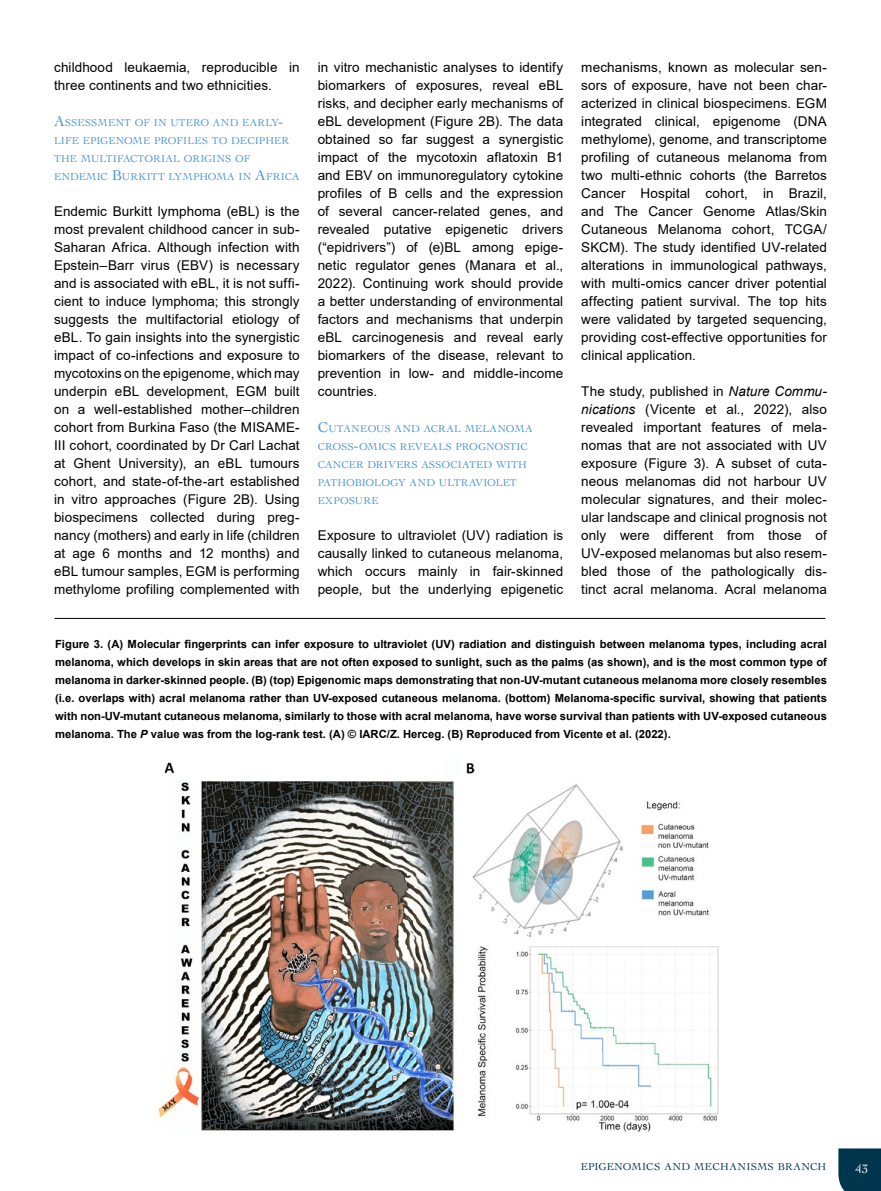
<style>
.page{position:relative;width:881px;height:1191px;background:#fff}
.page>*{position:absolute;margin:0;border:0;box-sizing:border-box;transform-origin:0 0}
.Text_para{font:13.5px/18px "Arial";letter-spacing:.01em;color:#000;text-align:justify}
.t1{font:12.75px "Cochin LT Std";color:#fff}
.t2{font:700 11.25px/18px "Arial";color:#000;text-align:justify}
.Head_A_-_med{font:10.5px/18px "Cochin LT Std";letter-spacing:.01em;color:#4a96d2}
.t3{font:10.5px "Cochin LT Std";letter-spacing:.025em;color:#00354e}
.s1{font-size:15px}
.s2{font-style:italic}
</style>
<div class="page">
<div style="left:838px;top:1148px;width:42px;height:43px;background:#00354e"></div>
<hr style="left:55px;top:618px;width:770px;height:1px;background:#000">
<img style="left:158px;top:762px;width:561px;height:370px">
<p class="Text_para" style="left:54px;top:58px;width:247px">childhood leukaemia, reproducible in three continents and two ethnicities.</p>
<p class="Head_A_-_med" style="left:54px;top:114px;width:247px"><span class="s1">A</span>SSESSMENT OF IN UTERO AND EARLY<span class="s1">-</span>LIFE EPIGENOME PROFILES TO DECIPHER THE MULTIFACTORIAL ORIGINS OF ENDEMIC <span class="s1">B</span>URKITT LYMPHOMA IN <span class="s1">A</span>FRICA</p>
<p class="Text_para" style="left:54px;top:202px;width:247px">Endemic Burkitt lymphoma (eBL) is the most prevalent childhood cancer in sub-Saharan Africa. Although infection with Epstein–Barr virus (EBV) is necessary and is associated with eBL, it is not suffi&shy;cient to induce lymphoma; this strongly suggests the multifactorial etiology of eBL. To gain insights into the synergistic impact of co-infections and exposure to mycotoxins on the epigenome, which may underpin eBL development, EGM built on a well-established mother–children cohort from Burkina Faso (the MISAME-III cohort, coordinated by Dr Carl Lachat at Ghent University), an eBL tumours cohort, and state-of-the-art established in vitro approaches (Figure 2B). Using biospecimens collected during preg&shy;nancy (mothers) and early in life (children at age 6 months and 12 months) and eBL tumour samples, EGM is performing methylome profiling complemented with</p>
<p class="Text_para" style="left:317px;top:58px;width:247px">in vitro mechanistic analyses to identify biomarkers of exposures, reveal eBL risks, and decipher early mechanisms of eBL development (Figure 2B). The data obtained so far suggest a synergistic impact of the mycotoxin aflatoxin B1 and EBV on immunoregulatory cytokine profiles of B cells and the expression of several cancer-related genes, and revealed putative epigenetic drivers (“epidrivers”) of (e)BL among epige&shy;netic regulator genes (Manara et al., 2022). Continuing work should provide a better understanding of environmental factors and mechanisms that underpin eBL carcinogenesis and reveal early biomarkers of the disease, relevant to prevention in low- and middle-income countries.</p>
<p class="Head_A_-_med" style="left:317px;top:420px;width:216px"><span class="s1">C</span>UTANEOUS AND ACRAL MELANOMA<br>CROSS<span class="s1">-</span>OMICS REVEALS PROGNOSTIC<br>CANCER DRIVERS ASSOCIATED WITH<br>PATHOBIOLOGY AND ULTRAVIOLET<br>EXPOSURE</p>
<p class="Text_para" style="left:317px;top:526px;width:247px">Exposure to ultraviolet (UV) radiation is causally linked to cutaneous melanoma, which occurs mainly in fair-skinned people, but the underlying epigenetic</p>
<p class="Text_para" style="left:581px;top:58px;width:247px">mechanisms, known as molecular sen&shy;sors of exposure, have not been char&shy;acterized in clinical biospecimens. EGM integrated clinical, epigenome (DNA methylome), genome, and transcriptome profiling of cutaneous melanoma from two multi-ethnic cohorts (the Barretos Cancer Hospital cohort, in Brazil, and The Cancer Genome Atlas/Skin Cutaneous Melanoma cohort, TCGA/ SKCM). The study identified UV-related alterations in immunological pathways, with multi-omics cancer driver potential affecting patient survival. The top hits were validated by targeted sequencing, providing cost-effective opportunities for clinical application.</p>
<p class="Text_para" style="left:581px;top:382px;width:247px">The study, published in <span class="s2">Nature Commu&shy;nications</span> (Vicente et al., 2022), also revealed important features of mela&shy;nomas that are not associated with UV exposure (Figure 3). A subset of cuta&shy;neous melanomas did not harbour UV molecular signatures, and their molec&shy;ular landscape and clinical prognosis not only were different from those of UV-exposed melanomas but also resem&shy;bled those of the pathologically dis&shy;tinct acral melanoma. Acral melanoma</p>
<p class="t2" style="left:55px;top:635px;width:773px">Figure 3. (A) Molecular fingerprints can infer exposure to ultraviolet (UV) radiation and distinguish between melanoma types, including acral melanoma, which develops in skin areas that are not often exposed to sunlight, such as the palms (as shown), and is the most common type of melanoma in darker-skinned people. (B) (top) Epigenomic maps demonstrating that non-UV-mutant cutaneous melanoma more closely resembles (i.e. overlaps with) acral melanoma rather than UV-exposed cutaneous melanoma. (bottom) Melanoma-specific survival, showing that patients with non-UV-mutant cutaneous melanoma, similarly to those with acral melanoma, have worse survival than patients with UV-exposed cutaneous melanoma. The <span class="s2">P</span> value was from the log-rank test. (A) © IARC/Z. Herceg. (B) Reproduced from Vicente et al. (2022).</p>
<p class="t3" style="left:580px;top:1161px;width:247px">EPIGENOMICS AND MECHANISMS BRANCH</p>
<p class="t1" style="left:855px;top:1161px;width:14px">43</p>
</div>
